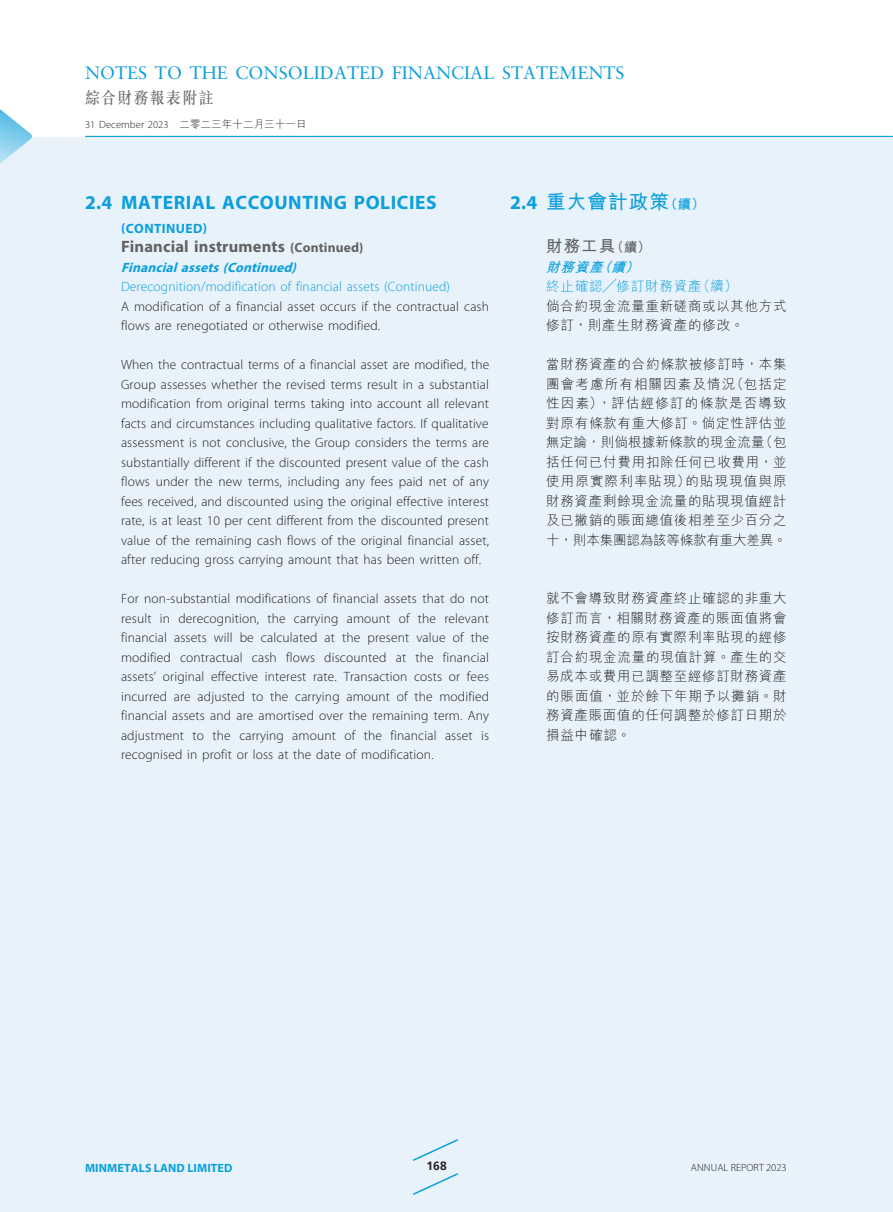
<style>
.page{position:relative;width:893px;height:1212px;background:#e7f2fa}
.page>*{position:absolute;margin:0;border:0;box-sizing:border-box;transform-origin:0 0}
._03_H1{font:700 19.5px "Myriad Pro";letter-spacing:.03em;color:#0c9fdc}
._03_H1-2{font:700 19.5px "M Hei HK";letter-spacing:.06em;color:#0c9fdc}
.t1{font:18px "Sabon LT Std";letter-spacing:.005em;color:#0c9fdc}
._04___H2{font:700 16.5px "Myriad Pro";letter-spacing:.01em;color:#636366}
.t2{font:500 16.5px "M Sung HK";letter-spacing:.095em;color:#6c6d70;scale:.9 1}
._04___H2-2{font:700 16.5px "M Hei HK";color:#636366}
._01_Body_Text{font:300 13.5px/19.5px "Myriad Pro";letter-spacing:.01em;color:#231f20;text-align:justify}
._01_Body_Text-2{font:300 13.5px/19.5px "M Hei HK";letter-spacing:.05em;color:#231f20;text-align:justify}
._06_______H4{font:300 13.5px "Myriad Pro";letter-spacing:.01em;color:#0c9fdc}
._05_____H3{font:italic 700 13.5px "Myriad Pro";color:#0c9fdc}
._06_______H4-2{font:300 13.5px "M Hei HK";letter-spacing:.06em;color:#0c9fdc}
._03_H1-3{font:700 13.5px "Myriad Pro";letter-spacing:.03em;color:#0c9fdc}
._05_____H3-2{font:italic 700 13.5px "M Hei HK";color:#0c9fdc}
.t3{font:700 12px "Myriad Pro";letter-spacing:.01em;color:#0c9fdc}
.t4{font:700 12px "Frutiger LT Std";color:#231f20}
.t5{font:300 10.5px "Myriad Pro";letter-spacing:.01em;color:#231f20}
.s1{font-family:"M Hei HK"}
.s2{font-size:13.5px}
.s3{font-family:"Myriad Pro"}
</style>
<div class="page">
<div style="left:0;top:0;width:893px;height:136px;background:#fff"></div>
<svg style="left:413px;top:1173px;width:46px;height:22px"></svg>
<svg style="left:413px;top:1139px;width:46px;height:22px"></svg>
<hr style="left:85px;top:136px;width:808px;height:1px;background:#0c9fdc">
<svg style="left:0;top:109px;width:32px;height:55px"></svg>
<h2 class="t1" style="left:85px;top:62px;width:541px">NOTES TO THE CONSOLIDATED FINANCIAL STATEMENTS</h2>
<p class="t2" style="left:85px;top:86px;width:144px">綜合財務報表附註</p>
<p class="t5" style="left:85px;top:119px;width:223px">31 December 2023 <span class="s1">二零二三年十二月三十一日</span></p>
<p class="_03_H1" style="left:85px;top:189px;width:353px">2.4 MATERIAL ACCOUNTING POLICIES</p>
<p class="_03_H1-3" style="left:121px;top:219px;width:87px">(CONTINUED)</p>
<p class="_04___H2" style="left:121px;top:236px;width:244px">Financial instruments <span class="s2">(Continued)</span></p>
<p class="_05_____H3" style="left:121px;top:258px;width:181px">Financialassets(Continued)</p>
<p class="_06_______H4" style="left:121px;top:279px;width:331px">Derecognition/modification of financial assets (Continued)</p>
<p class="_01_Body_Text" style="left:121px;top:297px;width:369px">A modification of a financial asset occurs if the contractual cash flows are renegotiated or otherwise modified.</p>
<p class="_01_Body_Text" style="left:121px;top:355px;width:370px">When the contractual terms of a financial asset are modified, the Group assesses whether the revised terms result in a substantial modification from original terms taking into account all relevant facts and circumstances including qualitative factors. If qualitative assessment is not conclusive, the Group considers the terms are substantially different if the discounted present value of the cash flows under the new terms, including any fees paid net of any fees received, and discounted using the original effective interest rate, is at least 10 per cent different from the discounted present value of the remaining cash flows of the original financial asset, after reducing gross carrying amount that has been written off.</p>
<p class="_01_Body_Text" style="left:121px;top:589px;width:369px">For non-substantial modifications of financial assets that do not result in derecognition, the carrying amount of the relevant financial assets will be calculated at the present value of the modified contractual cash flows discounted at the financial assets’ original effective interest rate. Transaction costs or fees incurred are adjusted to the carrying amount of the modified financial assets and are amortised over the remaining term. Any adjustment to the carrying amount of the financial asset is recognised in profit or loss at the date of modification.</p>
<p class="_03_H1-2" style="left:510px;top:187px;width:196px"><span class="s3">2.4</span> 重大會計政策<span class="s2">（續）</span></p>
<p class="_04___H2-2" style="left:546px;top:234px;width:106px">財務工具<span class="s2">（續）</span></p>
<p class="_05_____H3-2" style="left:546px;top:257px;width:98px">財務資產（續）</p>
<p class="_06_______H4-2" style="left:546px;top:277px;width:193px">終止確認╱修訂財務資產（續）</p>
<p class="_01_Body_Text-2" style="left:546px;top:296px;width:242px">倘合約現金流量重新磋商或以其他方式修訂，則產生財務資產的修改。</p>
<p class="_01_Body_Text-2" style="left:546px;top:354px;width:242px">當財務資產的合約條款被修訂時，本集團會考慮所有相關因素及情況（包括定性因素），評估經修訂的條款是否導致對原有條款有重大修訂。倘定性評估並無定論，則倘根據新條款的現金流量（包括任何已付費用扣除任何已收費用，並使用原實際利率貼現）的貼現現值與原財務資產剩餘現金流量的貼現現值經計及已撇銷的賬面總值後相差至少百分之十，則本集團認為該等條款有重大差異。</p>
<p class="_01_Body_Text-2" style="left:546px;top:588px;width:242px">就不會導致財務資產終止確認的非重大修訂而言，相關財務資產的賬面值將會按財務資產的原有實際利率貼現的經修訂合約現金流量的現值計算。產生的交易成本或費用已調整至經修訂財務資產的賬面值，並於餘下年期予以攤銷。財務資產賬面值的任何調整於修訂日期於損益中確認。</p>
<p class="t3" style="left:85px;top:1160px;width:149px">MINMETALS LAND LIMITED</p>
<p class="t4" style="left:427px;top:1159px;width:22px">168</p>
<p class="t5" style="left:691px;top:1162px;width:97px">ANNUAL REPORT 2023</p>
</div>
